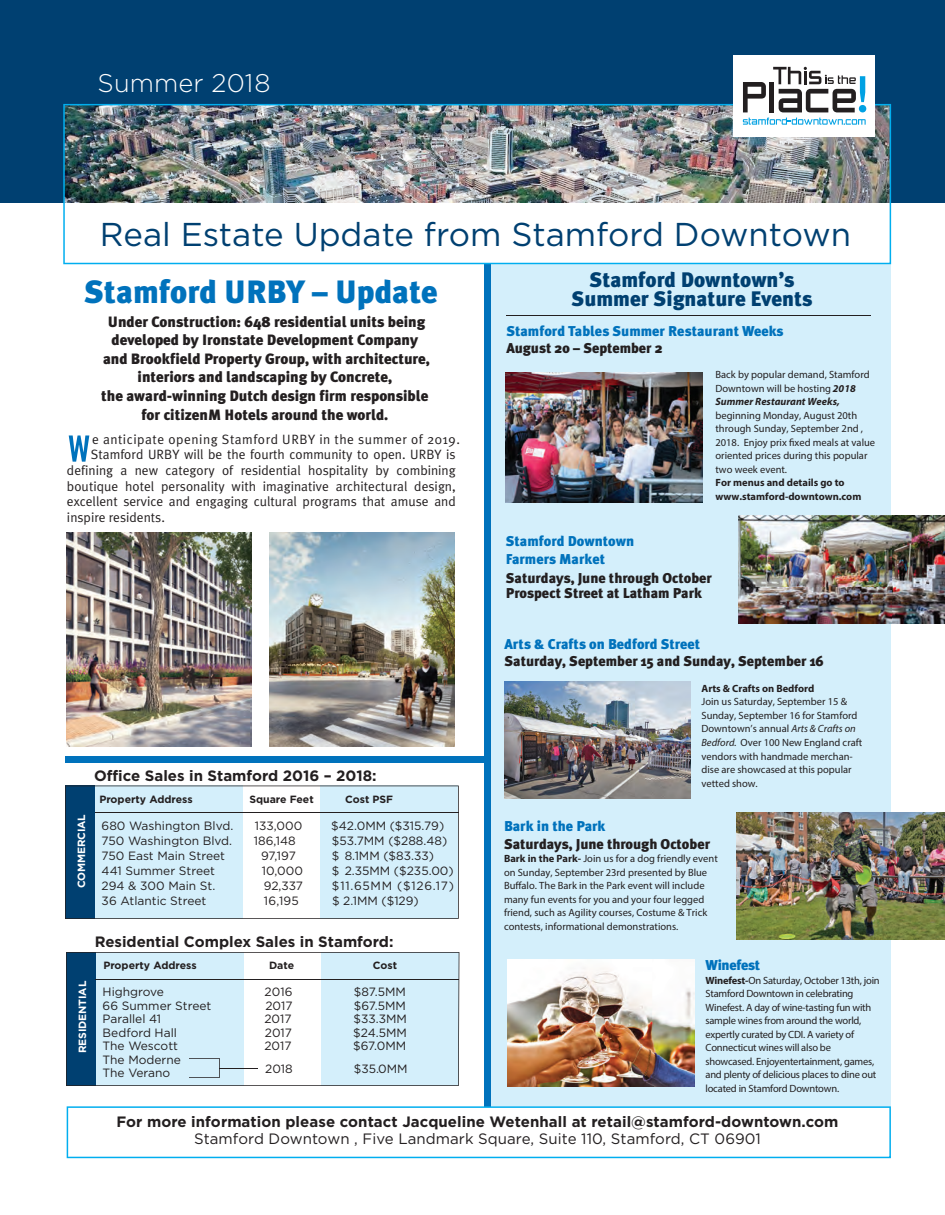
<style>
.page{position:relative;width:945px;height:1215px;background:#fff}
.page>*{position:absolute;margin:0;border:0;box-sizing:border-box;transform-origin:0 0}
.t1{font:33px "Gotham";color:#004071}
.t2{font:900 32.25px "Meta Plus";color:#0072bc}
.t3{font:300 25.5px "Gotham";letter-spacing:.005em;color:#fff}
.t4{font:900 21px/19.2px "Meta Plus";color:#004071;text-align:center}
.t5{font:900 15px/18.6px "Meta Plus";color:#231f20;text-align:center}
.t6{font:700 15px/17.4px "Gotham";color:#231f20;text-align:center}
.t7{font:900 14.25px/17.1px "Meta Plus";color:#231f20}
.t8{font:900 14.25px/17.1px "Meta Plus";color:#0072bc}
.t9{font:900 14.25px "Meta Plus";letter-spacing:-.02em;color:#0072bc}
.t10{font:13.5px "Meta Plus Normal";color:#231f20}
.t11{font:13.5px "Meta Plus Normal";letter-spacing:.04em;color:#231f20}
.t12{font:12px "Gotham";color:#231f20}
.t13{font:12px "Gotham";letter-spacing:.06em;color:#231f20}
.t14{font:10.5px/13.5px "Myriad Pro";color:#231f20}
.t15{font:10.5px/13.5px "Myriad Pro";letter-spacing:-.02em;color:#231f20}
.t16{font:700 10.5px "Gotham";color:#231f20}
.t17{font:700 10.5px "Gotham";letter-spacing:-.015em;color:#fff}
.s1{color:#231f20}
.s2{font-weight:700;font-style:italic}
.s3{font-weight:700}
.s4{color:#0072bc}
.s5{font-style:italic}
.s6{font-weight:400}
</style>
<div class="page">
<div style="left:0;top:0;width:945px;height:203px;background:#004071"></div>
<div style="left:490px;top:264px;width:401px;height:842px;background:#d4effb"></div>
<svg style="left:65px;top:786px;width:394px;height:133px;fill:#d4effb"></svg>
<svg style="left:66px;top:952px;width:393px;height:134px;fill:#d4effb"></svg>
<img style="left:736px;top:813px;width:209px;height:127px">
<img style="left:507px;top:960px;width:188px;height:126px">
<img style="left:504px;top:681px;width:187px;height:117px">
<img style="left:738px;top:516px;width:207px;height:108px">
<svg style="left:189px;top:1058px;width:31px;height:20px"></svg>
<hr style="left:219px;top:1069px;width:39px;height:1px;background:#231f20">
<div style="left:484px;top:264px;width:6px;height:843px;background:#0072bc"></div>
<div style="left:66px;top:756px;width:422px;height:7px;background:#0072bc"></div>
<img style="left:506px;top:372px;width:196px;height:131px">
<img style="left:269px;top:533px;width:186px;height:213px">
<img style="left:66px;top:533px;width:186px;height:213px">
<svg style="left:69px;top:435px;width:20px;height:27px"></svg>
<svg style="left:67px;top:1106px;width:824px;height:52px"></svg>
<img style="left:63px;top:104px;width:828px;height:160px">
<div style="left:733px;top:56px;width:142px;height:81px;background:#fff"></div>
<svg style="left:743px;top:82px;width:23px;height:30px"></svg>
<hr style="left:770px;top:82px;width:4px;height:30px;background:#231f20">
<svg style="left:743px;top:118px;width:123px;height:7px"></svg>
<svg style="left:773px;top:67px;width:93px;height:45px"></svg>
<hr style="left:506px;top:315px;width:364px;height:1px;background:#231f20">
<p class="t3" style="left:98px;top:69px;width:175px">Summer 2018</p>
<p class="t1" style="left:100px;top:221px;width:753px">Real Estate Update from Stamford Downtown</p>
<p class="t2" style="left:84px;top:278px;width:355px">Stamford URBY – Update</p>
<p class="t5" style="left:101px;top:313px;width:330px">Under Construction: 648 residential units being developed by Ironstate Development Company and Brookfield Property Group, with architecture, interiors and landscaping by Concrete,<br>the award-winning Dutch design firm responsible for citizenM Hotels around the world.</p>
<p class="t11" style="left:92px;top:434px;width:369px">e anticipate opening Stamford URBY in the summer of 2019.</p>
<p class="t10" style="left:91px;top:450px;width:366px">Stamford URBY will be the fourth community to open. URBY is</p>
<p class="t10" style="left:67px;top:465px;width:390px">defining a new category of residential hospitality by combining</p>
<p class="t10" style="left:67px;top:481px;width:390px">boutique hotel personality with imaginative architectural design,</p>
<p class="t10" style="left:67px;top:497px;width:390px">excellent service and engaging cultural programs that amuse and</p>
<p class="t10" style="left:67px;top:512px;width:99px">inspire residents.</p>
<p class="t6" style="left:94px;top:768px;width:284px">Office Sales in Stamford 2016 – 2018:</p>
<p class="t17" style="left:78px;top:888px;width:76px;rotate:-90deg">COMMERCIAL</p>
<p class="t16" style="left:99px;top:795px;width:95px">Property Address</p>
<p class="t16" style="left:249px;top:795px;width:66px">Square Feet</p>
<p class="t16" style="left:345px;top:795px;width:49px">Cost PSF</p>
<p class="t12" style="left:102px;top:821px;width:133px">680 Washington Blvd.</p>
<p class="t12" style="left:255px;top:821px;width:49px">133,000</p>
<p class="t12" style="left:331px;top:821px;width:115px">$42.0MM ($315.79)</p>
<p class="t12" style="left:102px;top:836px;width:132px">750 Washington Blvd.</p>
<p class="t12" style="left:254px;top:836px;width:43px">186,148</p>
<p class="t12" style="left:332px;top:836px;width:117px">$53.7MM ($288.48)</p>
<p class="t12" style="left:102px;top:851px;width:125px">750 East Main Street</p>
<p class="t12" style="left:261px;top:851px;width:36px">97,197</p>
<p class="t12" style="left:332px;top:851px;width:104px">$ 8.1MM ($83.33)</p>
<p class="t12" style="left:102px;top:866px;width:115px">441 Summer Street</p>
<p class="t12" style="left:262px;top:866px;width:43px">10,000</p>
<p class="t12" style="left:332px;top:866px;width:123px">$ 2.35MM ($235.00)</p>
<p class="t12" style="left:102px;top:881px;width:115px">294 &amp; 300 Main St.</p>
<p class="t12" style="left:264px;top:881px;width:41px">92,337</p>
<p class="t13" style="left:332px;top:881px;width:124px">$11.65MM ($126.17)</p>
<p class="t12" style="left:102px;top:896px;width:106px">36 Atlantic Street</p>
<p class="t12" style="left:264px;top:896px;width:36px">16,195</p>
<p class="t12" style="left:332px;top:896px;width:88px">$ 2.1MM ($129)</p>
<p class="t17" style="left:79px;top:1053px;width:73px;rotate:-90deg">RESIDENTIAL</p>
<p class="t6" style="left:95px;top:934px;width:300px">Residential Complex Sales in Stamford:</p>
<p class="t12" style="left:103px;top:988px;width:63px">Highgrove</p>
<p class="t12" style="left:265px;top:988px;width:29px">2016</p>
<p class="t12" style="left:354px;top:988px;width:54px">$87.5MM</p>
<p class="t12" style="left:103px;top:1001px;width:110px">66 Summer Street</p>
<p class="t12" style="left:265px;top:1001px;width:29px">2017</p>
<p class="t12" style="left:354px;top:1001px;width:54px">$67.5MM</p>
<p class="t12" style="left:103px;top:1015px;width:60px">Parallel 41</p>
<p class="t12" style="left:264px;top:1015px;width:29px">2017</p>
<p class="t12" style="left:354px;top:1015px;width:55px">$33.3MM</p>
<p class="t12" style="left:103px;top:1028px;width:76px">Bedford Hall</p>
<p class="t12" style="left:265px;top:1028px;width:29px">2017</p>
<p class="t12" style="left:353px;top:1028px;width:55px">$24.5MM</p>
<p class="t12" style="left:103px;top:1042px;width:77px">The Wescott</p>
<p class="t12" style="left:264px;top:1042px;width:29px">2017</p>
<p class="t12" style="left:353px;top:1042px;width:55px">$67.0MM</p>
<p class="t12" style="left:103px;top:1055px;width:80px">The Moderne</p>
<p class="t12" style="left:265px;top:1064px;width:29px">2018</p>
<p class="t12" style="left:354px;top:1064px;width:55px">$35.0MM</p>
<p class="t16" style="left:103px;top:962px;width:95px">Property Address</p>
<p class="t16" style="left:269px;top:962px;width:27px">Date</p>
<p class="t16" style="left:373px;top:962px;width:26px">Cost</p>
<p class="t12" style="left:103px;top:1069px;width:69px">The Verano</p>
<p class="t4" style="left:572px;top:271px;width:242px">Stamford Downtown’s<br>Summer Signature Events</p>
<p class="t8" style="left:506px;top:324px;width:279px;line-height:16.5px">Stamford Tables Summer Restaurant Weeks<br><span class="s1">August 20 – September 2</span></p>
<p class="t14" style="left:716px;top:369px;width:161px">Back by popular demand, Stamford<br>Downtown will be hosting <span class="s2">2018<br>Summer Restaurant Weeks, </span>beginning Monday, August 20th through Sunday, September 2nd ,<br>2018. Enjoy prix fixed meals at value oriented prices during this popular two week event.<br><span class="s3">For menus and details go to www.stamford-downtown.com</span></p>
<p class="t8" style="left:506px;top:534px;width:130px">Stamford Downtown<br>Farmers Market</p>
<p class="t7" style="left:506px;top:571px;width:208px;line-height:15.5px">Saturdays, June through October<br>Prospect Street at Latham Park</p>
<p class="t7" style="left:505px;top:636px;width:321px"><span class="s4">Arts &amp; Crafts on Bedford Street<br></span>Saturday, September 15 and Sunday, September 16</p>
<p class="t14" style="left:702px;top:682px;width:162px"><span class="s3">Arts &amp; Crafts on Bedford<br></span>Join us Saturday, September 15 &amp;<br>Sunday, September 16 for Stamford<br>Downtown’s annual <span class="s5">Arts &amp; Crafts on<br>Bedford.</span> Over 100 New England craft vendors with handmade merchan&shy;dise are showcased at this popular vetted show.</p>
<p class="t7" style="left:504px;top:819px;width:208px"><span class="s4">Bark in the Park<br></span>Saturdays, June through October</p>
<p class="t14" style="left:504px;top:852px;width:215px"><span class="s3">Bark in the Park-</span> Join us for a dog friendly event on Sunday, September 23rd presented by Blue Buffalo. The Bark in the Park event will include many fun events for you and your four legged friend, such as Agility courses, Costume &amp; Trick contests, informational demonstrations.</p>
<p class="t9" style="left:706px;top:959px;width:56px">Winefest</p>
<p class="t15" style="left:706px;top:974px;width:176px"><span class="s3">Winefest-</span>On Saturday, October 13th, join Stamford Downtown in celebrating Winefest. A day of wine-tasting fun with sample wines from around the world, expertly curated by CDI. A variety of Connecticut wines will also be showcased. Enjoyentertainment, games, and plenty of delicious places to dine out located in Stamford Downtown.</p>
<p class="t6" style="left:116px;top:1114px;width:724px">For more information please contact Jacqueline Wetenhall at retail@stamford-downtown.com<br><span class="s6">Stamford Downtown , Five Landmark Square, Suite 110, Stamford, CT 06901</span></p>
</div>
